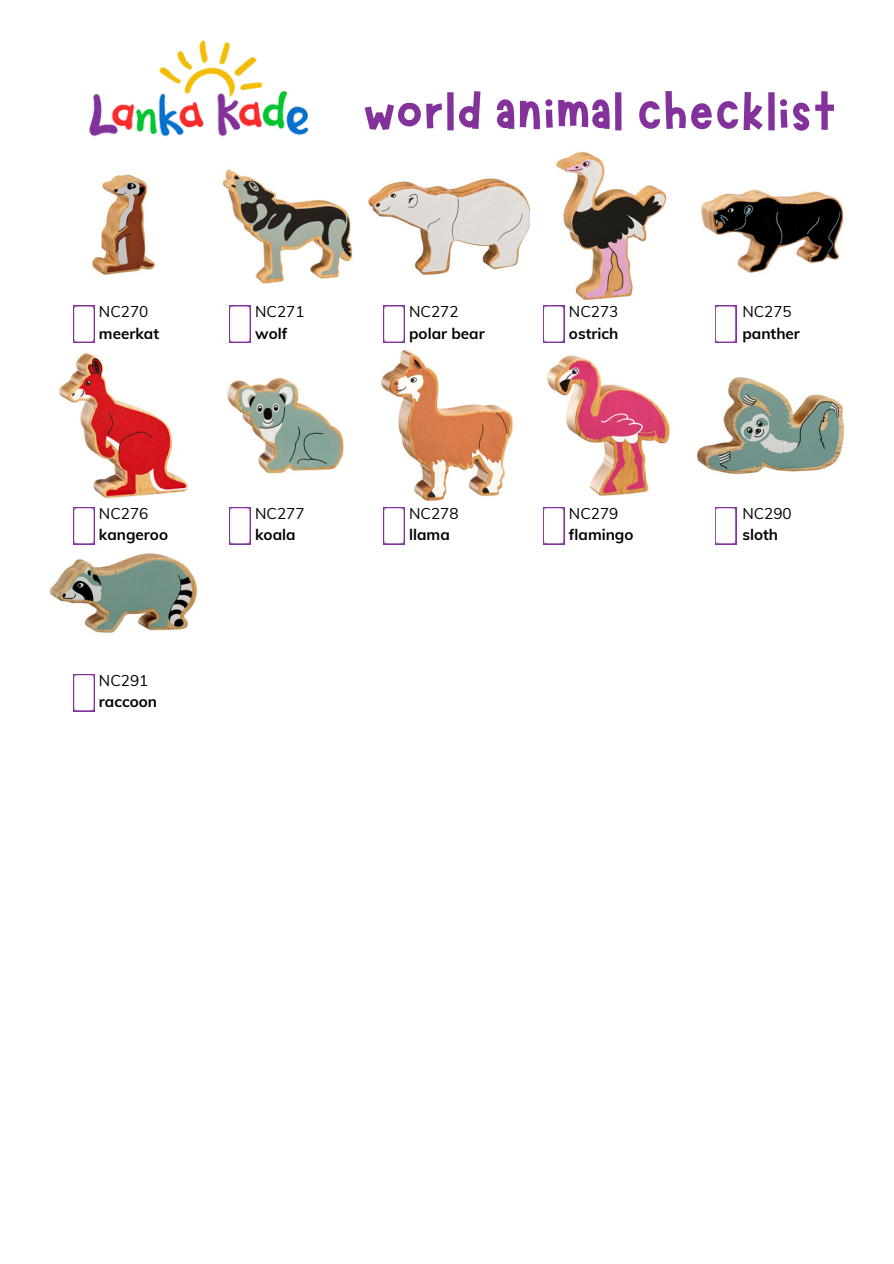
<style>
.page{position:relative;width:894px;height:1264px;background:#fff}
.page>*{position:absolute;margin:0;border:0;box-sizing:border-box;transform-origin:0 0}
.t1{font:65.7px "Marykate";color:#83329b}
.t2{font:700 15.3px "Muli";color:#000}
.t3{font:15.3px "Muli";color:#000}
</style>
<div class="page">
<img style="left:92px;top:151px;width:752px;height:156px">
<img style="left:59px;top:350px;width:786px;height:151px">
<img style="left:49px;top:544px;width:149px;height:89px">
<img style="left:89px;top:40px;width:220px;height:97px">
<svg style="left:73px;top:305px;width:22px;height:37px"></svg>
<svg style="left:229px;top:305px;width:21px;height:37px"></svg>
<svg style="left:383px;top:305px;width:21px;height:37px"></svg>
<svg style="left:543px;top:305px;width:21px;height:37px"></svg>
<svg style="left:714px;top:305px;width:22px;height:37px"></svg>
<svg style="left:73px;top:507px;width:22px;height:37px"></svg>
<svg style="left:229px;top:507px;width:21px;height:37px"></svg>
<svg style="left:383px;top:507px;width:21px;height:37px"></svg>
<svg style="left:543px;top:507px;width:21px;height:37px"></svg>
<svg style="left:715px;top:507px;width:21px;height:37px"></svg>
<svg style="left:73px;top:674px;width:22px;height:37px"></svg>
<p class="t3" style="left:99px;top:300px;width:51px">NC270</p>
<p class="t2" style="left:99px;top:322px;width:62px">meerkat</p>
<p class="t3" style="left:99px;top:502px;width:51px">NC276</p>
<p class="t2" style="left:99px;top:523px;width:71px">kangeroo</p>
<p class="t3" style="left:99px;top:669px;width:51px">NC291</p>
<p class="t2" style="left:99px;top:690px;width:60px">raccoon</p>
<h1 class="t1" style="left:362px;top:71px;width:475px">world animal checklist</h1>
<p class="t3" style="left:255px;top:300px;width:51px">NC271</p>
<p class="t2" style="left:255px;top:322px;width:34px">wolf</p>
<p class="t3" style="left:255px;top:502px;width:51px">NC277</p>
<p class="t2" style="left:255px;top:523px;width:42px">koala</p>
<p class="t3" style="left:409px;top:300px;width:51px">NC272</p>
<p class="t2" style="left:409px;top:322px;width:77px">polar bear</p>
<p class="t3" style="left:409px;top:502px;width:51px">NC278</p>
<p class="t2" style="left:409px;top:523px;width:42px">llama</p>
<p class="t3" style="left:568px;top:300px;width:51px">NC273</p>
<p class="t2" style="left:568px;top:322px;width:51px">ostrich</p>
<p class="t3" style="left:568px;top:502px;width:51px">NC279</p>
<p class="t2" style="left:568px;top:523px;width:66px">flamingo</p>
<p class="t3" style="left:742px;top:300px;width:51px">NC275</p>
<p class="t2" style="left:742px;top:322px;width:59px">panther</p>
<p class="t3" style="left:742px;top:502px;width:51px">NC290</p>
<p class="t2" style="left:742px;top:523px;width:37px">sloth</p>
</div>
